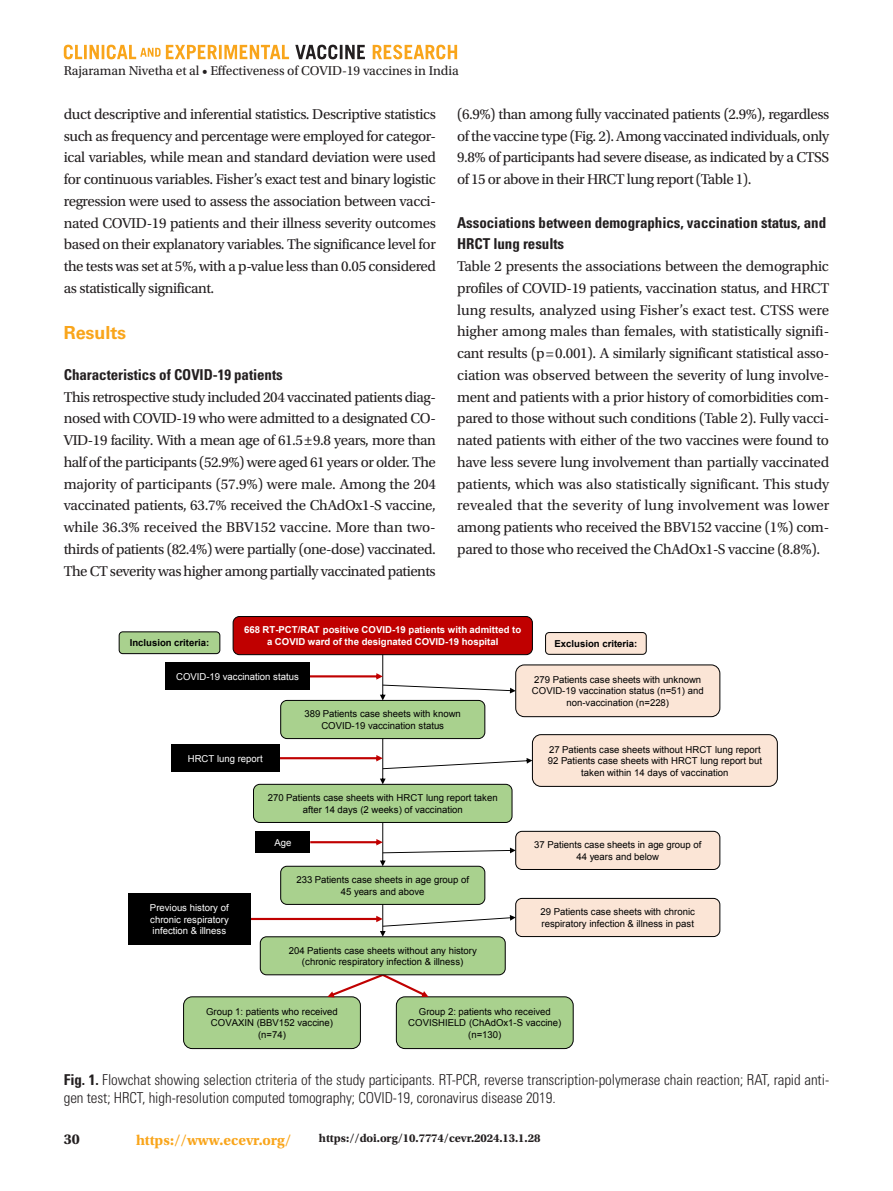
<style>
.page{position:relative;width:893px;height:1191px;background:#fff}
.page>*{position:absolute;margin:0;border:0;box-sizing:border-box;transform-origin:0 0}
.CVER_대제목{font:700 18px "Univers LT Std";letter-spacing:-.005em;color:#f9a51b}
.CVER_본문{font:15px/21.8px "Utopia Std";letter-spacing:-.03em;color:#231f20;text-align:justify}
.CVER_표그림캡션{font:300 condensed 15px/18px "Univers LT Std";letter-spacing:-.005em;color:#231f20}
.CVER_중제목{font:700 condensed 15px/21.8px "Univers LT Std";letter-spacing:-.005em;color:#231f20}
.t1{font:700 15px "Utopia Std";letter-spacing:-.005em;color:#f9a51b}
.t2{font:700 15px "Utopia Std";color:#231f20}
.CVER_하시라{font:13.5px "Utopia Std";letter-spacing:-.005em;color:#231f20}
.t3{font:700 12px "Utopia Std";letter-spacing:-.005em;color:#231f20}
.t4{font:9.6px/11.6px "Arial";color:#000;text-align:center}
.t5{font:9.6px/11.6px "Arial";color:#fff;text-align:justify}
.t6{font:700 9.6px/11.6px "Arial";color:#fff;text-align:center}
.t7{font:700 9.6px "Arial";color:#000}
.s1{font-weight:700}
</style>
<div class="page">
<svg style="left:373px;top:45px;width:84px;height:14px"></svg>
<svg style="left:295px;top:45px;width:70px;height:14px"></svg>
<svg style="left:64px;top:45px;width:225px;height:14px"></svg>
<div style="left:233px;top:616px;width:300px;height:39px;background:#c00000;border:1px solid #000;border-radius:6px"></div>
<div style="left:280px;top:700px;width:205px;height:39px;background:#a9d18e;border:1px solid #000;border-radius:6px"></div>
<div style="left:253px;top:784px;width:259px;height:39px;background:#a9d18e;border:1px solid #000;border-radius:6px"></div>
<div style="left:280px;top:865px;width:205px;height:40px;background:#a9d18e;border:1px solid #000;border-radius:6px"></div>
<div style="left:183px;top:996px;width:178px;height:53px;background:#a9d18e;border:1px solid #000;border-radius:9px"></div>
<div style="left:396px;top:996px;width:178px;height:53px;background:#a9d18e;border:1px solid #000;border-radius:9px"></div>
<div style="left:515px;top:664px;width:205px;height:53px;background:#fbe5d6;border:1px solid #000;border-radius:9px"></div>
<div style="left:532px;top:734px;width:246px;height:53px;background:#fbe5d6;border:1px solid #000;border-radius:9px"></div>
<div style="left:515px;top:831px;width:205px;height:39px;background:#fbe5d6;border:1px solid #000;border-radius:6px"></div>
<div style="left:515px;top:898px;width:205px;height:39px;background:#fbe5d6;border:1px solid #000;border-radius:6px"></div>
<div style="left:119px;top:631px;width:101px;height:23px;background:#a9d18e;border:1px solid #000;border-radius:4px"></div>
<div style="left:545px;top:632px;width:102px;height:23px;background:#fbe5d6;border:1px solid #000;border-radius:4px"></div>
<svg style="left:310px;top:654px;width:206px;height:46px"></svg>
<svg style="left:280px;top:738px;width:252px;height:46px"></svg>
<svg style="left:310px;top:822px;width:206px;height:44px"></svg>
<svg style="left:251px;top:904px;width:265px;height:32px"></svg>
<svg style="left:327px;top:975px;width:101px;height:22px"></svg>
<div style="left:260px;top:936px;width:246px;height:39px;background:#a9d18e;border:1px solid #000;border-radius:6px"></div>
<div style="left:128px;top:893px;width:123px;height:51px;background:#000"></div>
<div style="left:256px;top:831px;width:54px;height:22px;background:#000"></div>
<div style="left:171px;top:744px;width:109px;height:27px;background:#000"></div>
<div style="left:165px;top:662px;width:145px;height:28px;background:#000"></div>
<p class="CVER_하시라" style="left:64px;top:63px;width:397px">Rajaraman Nivetha et al • Effectiveness of COVID-19 vaccines in India</p>
<p class="CVER_본문" style="left:64px;top:103px;width:374px">duct descriptive and inferential statistics. Descriptive statistics such as frequency and percentage were employed for categor&shy;ical variables, while mean and standard deviation were used for continuous variables. Fisher’s exact test and binary logistic regression were used to assess the association between vacci&shy;nated COVID-19 patients and their illness severity outcomes based on their explanatory variables. The significance level for the tests was set at 5%, with a p-value less than 0.05 considered as statistically significant.</p>
<p class="CVER_대제목" style="left:64px;top:322px;width:64px">Results</p>
<p class="CVER_중제목" style="left:64px;top:363px;width:221px">Characteristics of COVID-19 patients</p>
<p class="CVER_본문" style="left:64px;top:386px;width:374px">This retrospective study included 204 vaccinated patients diag&shy;nosed with COVID-19 who were admitted to a designated CO-VID-19 facility. With a mean age of 61.5±9.8 years, more than half of the participants (52.9%) were aged 61 years or older. The majority of participants (57.9%) were male. Among the 204 vaccinated patients, 63.7% received the ChAdOx1-S vaccine, while 36.3% received the BBV152 vaccine. More than two&shy;thirds of patients (82.4%) were partially (one-dose) vaccinated.<br>The CT severity was higher among partially vaccinated patients</p>
<p class="CVER_본문" style="left:457px;top:103px;width:374px">(6.9%) than among fully vaccinated patients (2.9%), regardless of the vaccine type (Fig. 2). Among vaccinated individuals, only 9.8% of participants had severe disease, as indicated by a CTSS of 15 or above in their HRCT lung report (Table 1).</p>
<p class="CVER_중제목" style="left:457px;top:211px;width:371px">Associations between demographics, vaccination status, and<br>HRCT lung results</p>
<p class="CVER_본문" style="left:457px;top:256px;width:374px">Table 2 presents the associations between the demographic profiles of COVID-19 patients, vaccination status, and HRCT lung results, analyzed using Fisher’s exact test. CTSS were higher among males than females, with statistically signifi&shy;cant results (p=0.001). A similarly significant statistical asso&shy;ciation was observed between the severity of lung involve&shy;ment and patients with a prior history of comorbidities com&shy;pared to those without such conditions (Table 2). Fully vacci&shy;nated patients with either of the two vaccines were found to have less severe lung involvement than partially vaccinated patients, which was also statistically significant. This study revealed that the severity of lung involvement was lower among patients who received the BBV152 vaccine (1%) com&shy;pared to those who received the ChAdOx1-S vaccine (8.8%).</p>
<p class="t6" style="left:244px;top:624px;width:279px">668 RT-PCT/RAT positive COVID-19 patients with admitted to a COVID ward of the designated COVID-19 hospital</p>
<p class="t7" style="left:130px;top:636px;width:81px">Inclusion criteria:</p>
<p class="t7" style="left:555px;top:637px;width:84px">Exclusion criteria:</p>
<p class="t5" style="left:176px;top:671px;width:124px">COVID-19 vaccination status</p>
<p class="t5" style="left:188px;top:752px;width:76px">HRCT lung report</p>
<p class="t4" style="left:304px;top:708px;width:158px">389 Patients case sheets with known<br>COVID-19 vaccination status</p>
<p class="t4" style="left:268px;top:792px;width:231px">270 Patients case sheets with HRCT lung report taken after 14 days (2 weeks) of vaccination</p>
<p class="t5" style="left:274px;top:836px;width:18px">Age</p>
<p class="t5" style="left:150px;top:902px;width:80px">Previous history of chronic respiratory infection &amp; illness</p>
<p class="t4" style="left:296px;top:874px;width:174px">233 Patients case sheets in age group of<br>45 years and above</p>
<p class="t4" style="left:289px;top:944px;width:190px">204 Patients case sheets without any history (chronic respiratory infection &amp; illness)</p>
<p class="t4" style="left:532px;top:674px;width:173px">279 Patients case sheets with unknown<br>COVID-19 vaccination status (n=51) and non-vaccination (n=228)</p>
<p class="t4" style="left:548px;top:743px;width:216px">27 Patients case sheets without HRCT lung report<br>92 Patients case sheets with HRCT lung report but taken within 14 days of vaccination</p>
<p class="t4" style="left:534px;top:839px;width:169px">37 Patients case sheets in age group of<br>44 years and below</p>
<p class="t4" style="left:541px;top:906px;width:156px;text-align:left">29 Patients case sheets with chronic respiratory infection &amp; illness in past</p>
<p class="t4" style="left:206px;top:1005px;width:133px">Group 1: patients who received<br>COVAXIN (BBV152 vaccine) (n=74)</p>
<p class="t4" style="left:408px;top:1005px;width:155px">Group 2: patients who received<br>COVISHIELD (ChAdOx1-S vaccine) (n=130)</p>
<p class="CVER_표그림캡션" style="left:64px;top:1071px;width:767px"><span class="s1">Fig. 1.</span> Flowchat showing selection ctriteria of the study participants. RT-PCR, reverse transcription-polymerase chain reaction; RAT, rapid anti&shy;gen test; HRCT, high-resolution computed tomography; COVID-19, coronavirus disease 2019.</p>
<p class="t2" style="left:64px;top:1130px;width:17px">30</p>
<p class="t1" style="left:136px;top:1131px;width:157px">https://www.ecevr.org/</p>
<p class="t3" style="left:319px;top:1131px;width:223px">https://doi.org/10.7774/cevr.2024.13.1.28</p>
</div>
